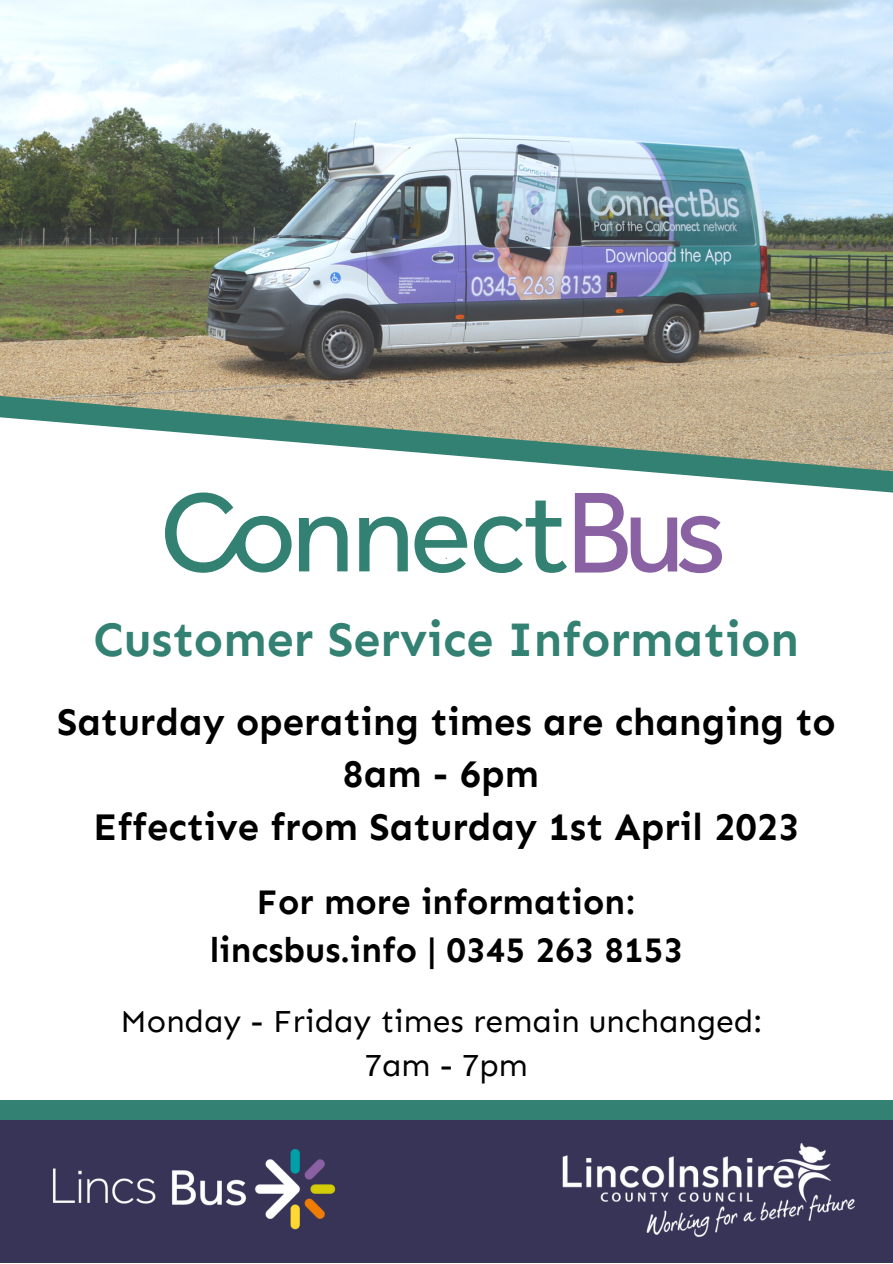
<style>
.page{position:relative;width:893px;height:1264px;background:#fff}
.page>*{position:absolute;margin:0;border:0;box-sizing:border-box;transform-origin:0 0}
.t1{font:700 48.15px "Sen";color:#328172}
.t2{font:700 38.1px/52.7px "Sen";color:#000;text-align:center}
.t3{font:700 34.95px/48.3px "Sen";color:#000;text-align:center}
.t4{font:31.95px/43.8px "Sen";color:#000;text-align:center}
</style>
<div class="page">
<img style="left:0;top:0;width:892px;height:365px">
<svg style="left:0;top:365px;width:892px;height:22px;background:#b4a082"></svg>
<svg style="left:0;top:387px;width:892px;height:187px"></svg>
<div style="left:0;top:1099px;width:892px;height:163px;background:#328172"></div>
<div style="left:0;top:1119px;width:892px;height:143px;background:#383457"></div>
<img style="left:562px;top:1142px;width:293px;height:96px">
<img style="left:17px;top:1099px;width:359px;height:131px">
<svg style="left:165px;top:492px;width:126px;height:80px"></svg>
<svg style="left:299px;top:516px;width:48px;height:55px"></svg>
<svg style="left:359px;top:516px;width:49px;height:55px"></svg>
<svg style="left:474px;top:500px;width:93px;height:73px"></svg>
<svg style="left:414px;top:516px;width:53px;height:57px"></svg>
<svg style="left:575px;top:493px;width:147px;height:80px"></svg>
<p class="t1" style="left:93px;top:610px;width:707px">Customer Service Information</p>
<p class="t2" style="left:57px;top:695px;width:780px">Saturday operating times are changing to<br>8am - 6pm<br>Effective from Saturday 1st April 2023</p>
<p class="t3" style="left:210px;top:877px;width:475px">For more information: lincsbus.info | 0345 263 8153</p>
<p class="t4" style="left:121px;top:999px;width:643px">Monday - Friday times remain unchanged:<br>7am - 7pm</p>
</div>
